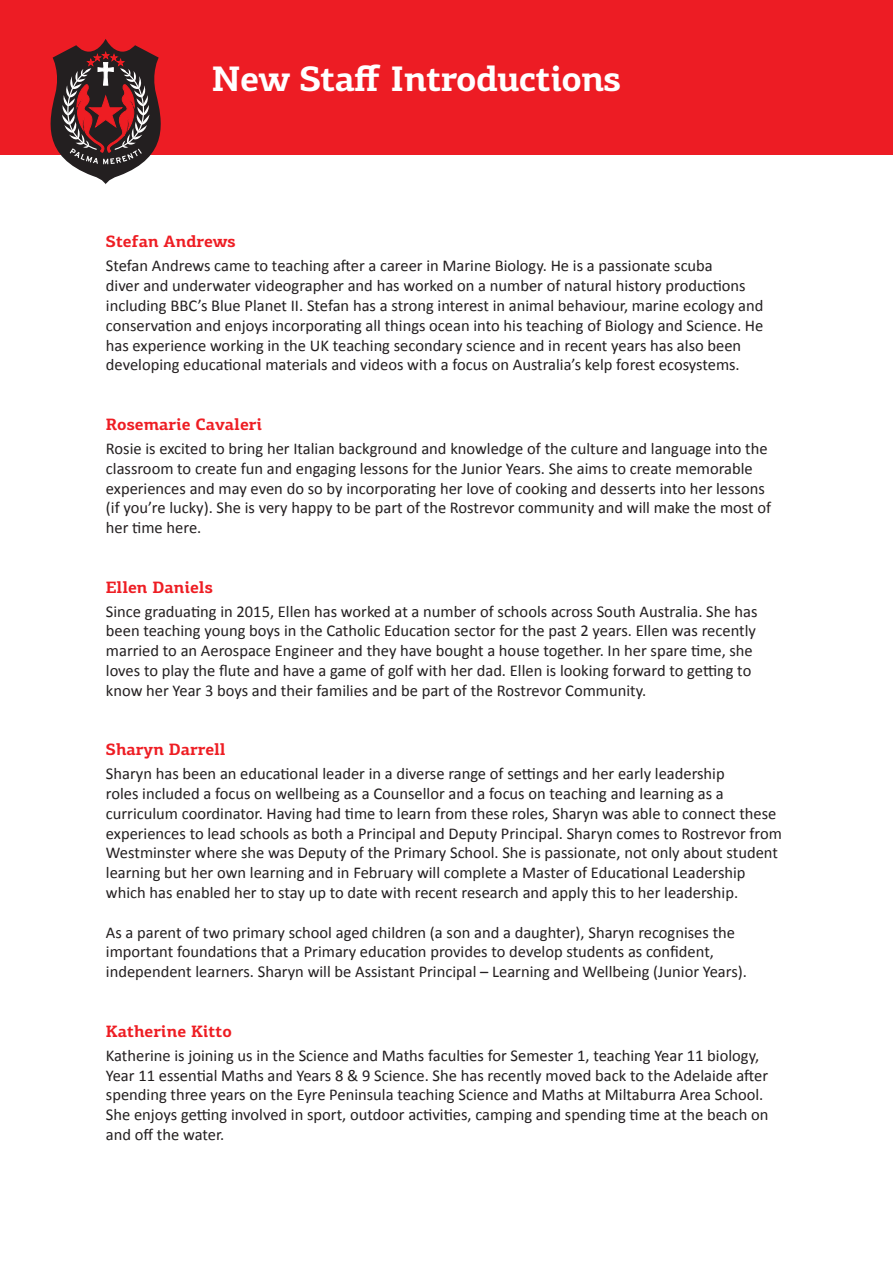
<style>
.page{position:relative;width:893px;height:1263px;background:#fff}
.page>*{position:absolute;margin:0;border:0;box-sizing:border-box;transform-origin:0 0}
.t1{font:700 35.55px "PF Centro Slab Pro";letter-spacing:-.02em;color:#fff}
.t2{font:16.5px/19.8px "Calibri";color:#231f20}
.t3{font:700 16.5px "PF Centro Slab Pro";color:#ee1d23}
</style>
<div class="page">
<div style="left:0;top:0;width:893px;height:155px;background:#ed1c24"></div>
<svg style="left:50px;top:39px;width:111px;height:145px"></svg>
<p class="t1" style="left:212px;top:56px;width:411px">New Staff Introductions</p>
<p class="t3" style="left:106px;top:231px;width:131px">Stefan Andrews</p>
<p class="t2" style="left:106px;top:256px;width:659px">Stefan Andrews came to teaching after a career in Marine Biology. He is a passionate scuba<br>diver and underwater videographer and has worked on a number of natural history productions including BBC’s Blue Planet II. Stefan has a strong interest in animal behaviour, marine ecology and conservation and enjoys incorporating all things ocean into his teaching of Biology and Science. He has experience working in the UK teaching secondary science and in recent years has also been developing educational materials and videos with a focus on Australia’s kelp forest ecosystems.</p>
<p class="t3" style="left:106px;top:414px;width:158px">Rosemarie Cavaleri</p>
<p class="t2" style="left:106px;top:438px;width:667px">Rosie is excited to bring her Italian background and knowledge of the culture and language into the classroom to create fun and engaging lessons for the Junior Years. She aims to create memorable experiences and may even do so by incorporating her love of cooking and desserts into her lessons (if you’re lucky). She is very happy to be part of the Rostrevor community and will make the most of her time here.</p>
<p class="t3" style="left:106px;top:576px;width:109px">Ellen Daniels</p>
<p class="t2" style="left:106px;top:601px;width:653px">Since graduating in 2015, Ellen has worked at a number of schools across South Australia. She has been teaching young boys in the Catholic Education sector for the past 2 years. Ellen was recently married to an Aerospace Engineer and they have bought a house together. In her spare time, she loves to play the flute and have a game of golf with her dad. Ellen is looking forward to getting to know her Year 3 boys and their families and be part of the Rostrevor Community.</p>
<p class="t3" style="left:106px;top:739px;width:121px">Sharyn Darrell</p>
<p class="t2" style="left:106px;top:763px;width:678px">Sharyn has been an educational leader in a diverse range of settings and her early leadership<br>roles included a focus on wellbeing as a Counsellor and a focus on teaching and learning as a curriculum coordinator. Having had time to learn from these roles, Sharyn was able to connect these experiences to lead schools as both a Principal and Deputy Principal. Sharyn comes to Rostrevor from Westminster where she was Deputy of the Primary School. She is passionate, not only about student learning but her own learning and in February will complete a Master of Educational Leadership which has enabled her to stay up to date with recent research and apply this to her leadership.</p>
<p class="t2" style="left:106px;top:922px;width:642px">As a parent of two primary school aged children (a son and a daughter), Sharyn recognises the important foundations that a Primary education provides to develop students as confident, independent learners. Sharyn will be Assistant Principal – Learning and Wellbeing (Junior Years).</p>
<p class="t3" style="left:106px;top:1020px;width:128px">Katherine Kitto</p>
<p class="t2" style="left:106px;top:1045px;width:664px">Katherine is joining us in the Science and Maths faculties for Semester 1, teaching Year 11 biology, Year 11 essential Maths and Years 8 &amp; 9 Science. She has recently moved back to the Adelaide after spending three years on the Eyre Peninsula teaching Science and Maths at Miltaburra Area School.<br>She enjoys getting involved in sport, outdoor activities, camping and spending time at the beach on and off the water.</p>
</div>
